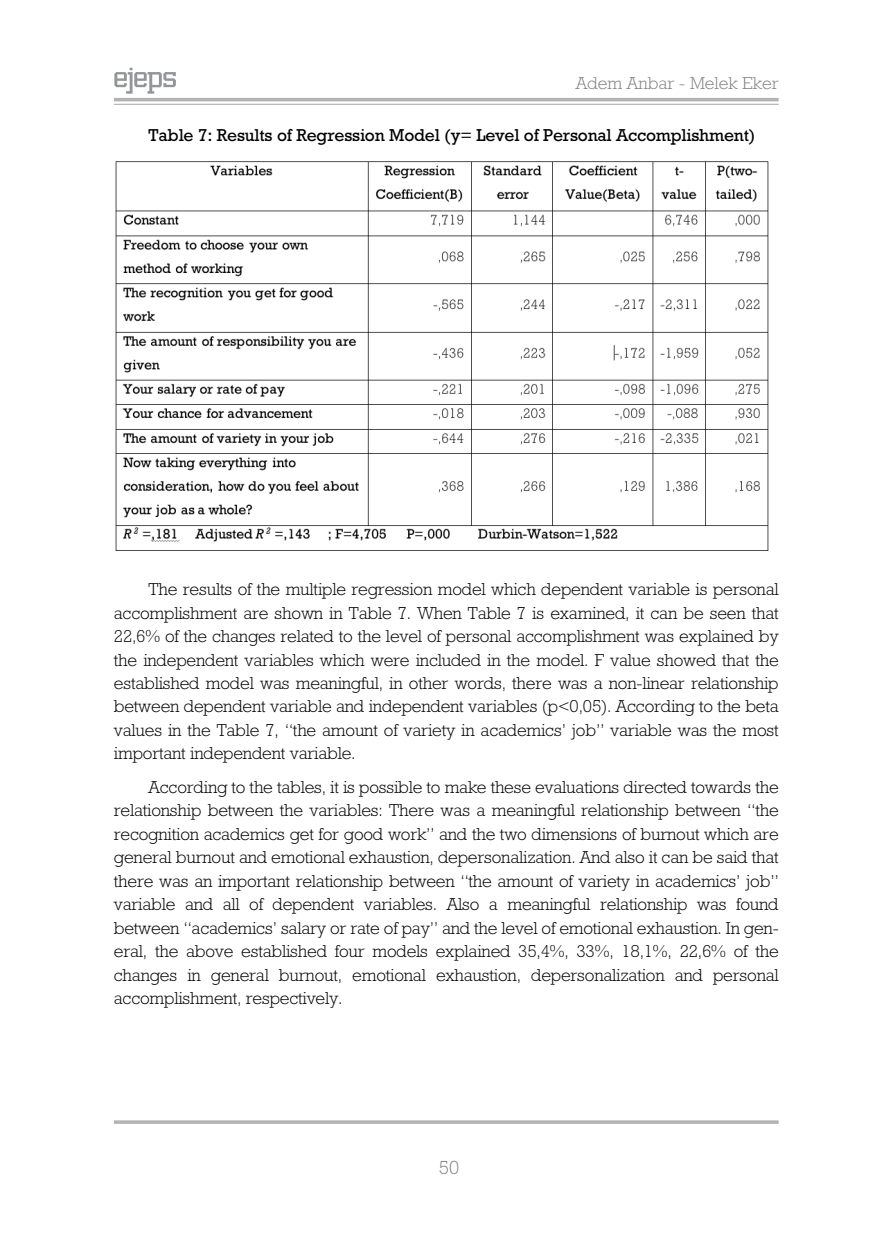
<style>
.page{position:relative;width:893px;height:1241px;background:#fff}
.page>*{position:absolute;margin:0;border:0;box-sizing:border-box;transform-origin:0 0}
.t1{font:300 19.25px "Rockwell";color:#808080}
.t2{font:300 17.5px/23.4px "Rockwell";letter-spacing:-.01em;color:#000;text-align:justify}
.t3{font:17.5px "Rockwell";letter-spacing:-.01em;color:#000}
.t4{font:300 17.5px "Rockwell";color:#808080}
</style>
<div class="page">
<img style="left:116px;top:161px;width:652px;height:389px">
<hr style="left:114px;top:98px;width:665px;height:3px;background:#b3b3b3">
<hr style="left:114px;top:104px;width:665px;height:1px;background:#b3b3b3">
<hr style="left:114px;top:1120px;width:665px;height:3px;background:#b3b3b3">
<svg style="left:114px;top:68px;width:62px;height:26px"></svg>
<p class="t4" style="left:576px;top:77px;width:204px">Adem Anbar - Melek Eker</p>
<p class="t3" style="left:149px;top:129px;width:608px">Table 7: Results of Regression Model (y= Level of Personal Accomplishment)</p>
<p class="t2" style="left:114px;top:579px;width:666px;text-indent:35px">The results of the multiple regression model which dependent variable is personal accomplishment are shown in Table 7. When Table 7 is examined, it can be seen that 22,6% of the changes related to the level of personal accomplishment was explained by the independent variables which were included in the model. F value showed that the established model was meaningful, in other words, there was a non-linear relationship between dependent variable and independent variables (p&lt;0,05). According to the beta values in the Table 7, “the amount of variety in academics’ job” variable was the most important independent variable.</p>
<p class="t2" style="left:114px;top:777px;width:666px;text-indent:35px">According to the tables, it is possible to make these evaluations directed towards the relationship between the variables: There was a meaningful relationship between “the recognition academics get for good work” and the two dimensions of burnout which are general burnout and emotional exhaustion, depersonalization. And also it can be said that there was an important relationship between “the amount of variety in academics’ job” variable and all of dependent variables. Also a meaningful relationship was found between “academics’ salary or rate of pay” and the level of emotional exhaustion. In gen&shy;eral, the above established four models explained 35,4%, 33%, 18,1%, 22,6% of the changes in general burnout, emotional exhaustion, depersonalization and personal accomplishment, respectively.</p>
<p class="t1" style="left:439px;top:1161px;width:22px">50</p>
</div>
